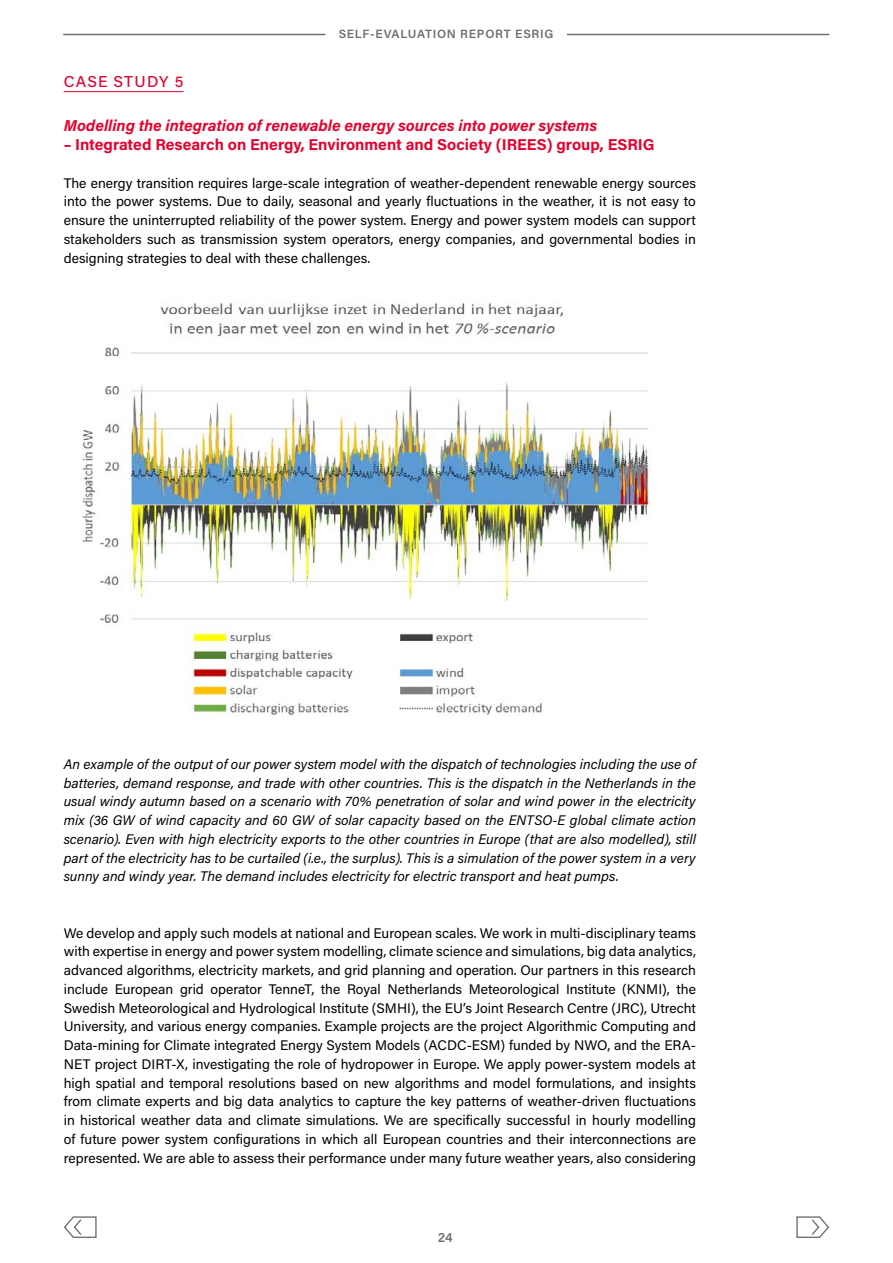
<style>
.page{position:relative;width:893px;height:1263px;background:#fff}
.page>*{position:absolute;margin:0;border:0;box-sizing:border-box;transform-origin:0 0}
.t1{font:700 15.75px "Acumin Pro";color:#e4032e}
.t2{font:italic 700 15.75px "Acumin Pro";color:#e4032e}
.t3{font:500 15.75px "Acumin Pro";letter-spacing:.065em;color:#e4032e}
.t4{font:13.8px/18.8px "Acumin Pro";color:#000;text-align:justify}
.t5{font:italic 13.8px/18.8px "Acumin Pro";color:#000;text-align:justify}
.t6{font:600 13.5px "Acumin Pro";color:#706f6f}
.t7{font:600 12px "Acumin Pro";letter-spacing:.06em;color:#706f6f}
</style>
<div class="page">
<hr style="left:63px;top:34px;width:262px;height:1px;background:#706f6f">
<hr style="left:567px;top:34px;width:262px;height:1px;background:#706f6f">
<svg style="left:64px;top:1216px;width:33px;height:22px"></svg>
<svg style="left:796px;top:1216px;width:33px;height:22px"></svg>
<hr style="left:64px;top:91px;width:119px;height:1px;background:#e4032e">
<img style="left:82px;top:302px;width:569px;height:414px">
<p class="t7" style="left:339px;top:25px;width:216px">SELF-EVALUATION REPORT ESRIG</p>
<p class="t3" style="left:64px;top:71px;width:121px">CASE STUDY 5</p>
<p class="t2" style="left:64px;top:115px;width:535px">Modelling the integration of renewable energy sources into power systems</p>
<p class="t1" style="left:64px;top:133px;width:592px">– Integrated Research on Energy, Environment and Society (IREES) group, ESRIG</p>
<p class="t4" style="left:64px;top:173px;width:634px">The energy transition requires large-scale integration of weather-dependent renewable energy sources into the power systems. Due to daily, seasonal and yearly fluctuations in the weather, it is not easy to ensure the uninterrupted reliability of the power system. Energy and power system models can support stakeholders such as transmission system operators, energy companies, and governmental bodies in designing strategies to deal with these challenges.</p>
<p class="t5" style="left:64px;top:754px;width:634px">An example of the output of our power system model with the dispatch of technologies including the use of batteries, demand response, and trade with other countries. This is the dispatch in the Netherlands in the usual windy autumn based on a scenario with 70% penetration of solar and wind power in the electricity mix (36 GW of wind capacity and 60 GW of solar capacity based on the ENTSO-E global climate action scenario). Even with high electricity exports to the other countries in Europe (that are also modelled), still part of the electricity has to be curtailed (i.e., the surplus). This is a simulation of the power system in a very sunny and windy year. The demand includes electricity for electric transport and heat pumps.</p>
<p class="t4" style="left:64px;top:923px;width:634px">We develop and apply such models at national and European scales. We work in multi-disciplinary teams with expertise in energy and power system modelling, climate science and simulations, big data analytics, advanced algorithms, electricity markets, and grid planning and operation. Our partners in this research include European grid operator TenneT, the Royal Netherlands Meteorological Institute (KNMI), the Swedish Meteorological and Hydrological Institute (SMHI), the EU’s Joint Research Centre (JRC), Utrecht University, and various energy companies. Example projects are the project Algorithmic Computing and Data-mining for Climate integrated Energy System Models (ACDC-ESM) funded by NWO, and the ERA-NET project DIRT-X, investigating the role of hydropower in Europe. We apply power-system models at high spatial and temporal resolutions based on new algorithms and model formulations, and insights from climate experts and big data analytics to capture the key patterns of weather-driven fluctuations in historical weather data and climate simulations. We are specifically successful in hourly modelling of future power system configurations in which all European countries and their interconnections are represented. We are able to assess their performance under many future weather years, also considering</p>
<p class="t6" style="left:438px;top:1228px;width:17px">24</p>
</div>
